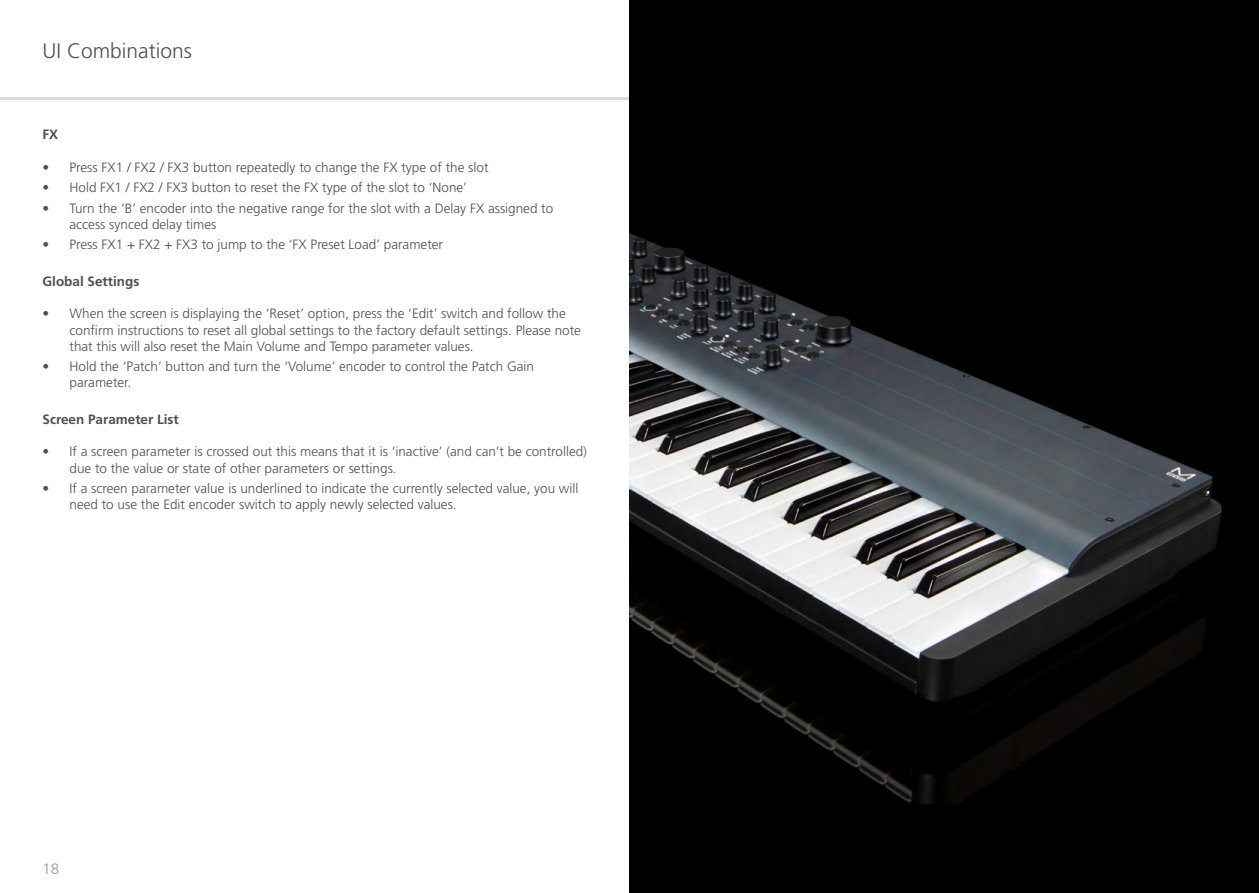
<style>
.page{position:relative;width:1259px;height:893px;background:#fff}
.page>*{position:absolute;margin:0;border:0;box-sizing:border-box;transform-origin:0 0}
.t1{font:300 21px "Frutiger LT Std";color:#4f4f4f}
.t2{font:300 15px "Frutiger LT Std";color:#999}
.t3{font:300 13.5px/16.2px "Frutiger LT Std";color:#4f4f4f}
.t4{font:700 13.5px "Frutiger LT Std";color:#4f4f4f}
</style>
<div class="page">
<hr style="left:0;top:98px;width:1259px;height:2px;background:#ddd">
<img style="left:629px;top:0;width:630px;height:893px">
<h1 class="t1" style="left:43px;top:39px;width:151px">UI Combinations</h1>
<p class="t4" style="left:43px;top:127px;width:17px">FX</p>
<p class="t3" style="left:43px;top:159px;width:447px">• Press FX1 / FX2 / FX3 button repeatedly to change the FX type of the slot</p>
<p class="t3" style="left:43px;top:180px;width:426px">• Hold FX1 / FX2 / FX3 button to reset the FX type of the slot to ‘None’</p>
<p class="t3" style="left:70px;top:200px;width:485px;text-indent:-27px">• Turn the ‘B’ encoder into the negative range for the slot with a Delay FX assigned to access synced delay times</p>
<p class="t3" style="left:43px;top:237px;width:402px">• Press FX1 + FX2 + FX3 to jump to the ‘FX Preset Load’ parameter</p>
<p class="t4" style="left:43px;top:273px;width:98px">Global Settings</p>
<p class="t3" style="left:70px;top:306px;width:513px;text-indent:-27px">• When the screen is displaying the ‘Reset’ option, press the ‘Edit’ switch and follow the confirm instructions to reset all global settings to the factory default settings. Please note that this will also reset the Main Volume and Tempo parameter values.</p>
<p class="t3" style="left:70px;top:359px;width:466px;text-indent:-27px">• Hold the ‘Patch’ button and turn the ‘Volume’ encoder to control the Patch Gain parameter.</p>
<p class="t4" style="left:43px;top:411px;width:138px">Screen Parameter List</p>
<p class="t3" style="left:70px;top:444px;width:519px;text-indent:-27px">• If a screen parameter is crossed out this means that it is ‘inactive’ (and can’t be controlled) due to the value or state of other parameters or settings.</p>
<p class="t3" style="left:70px;top:480px;width:510px;text-indent:-27px">• If a screen parameter value is underlined to indicate the currently selected value, you will need to use the Edit encoder switch to apply newly selected values.</p>
<p class="t2" style="left:43px;top:860px;width:18px">18</p>
</div>
